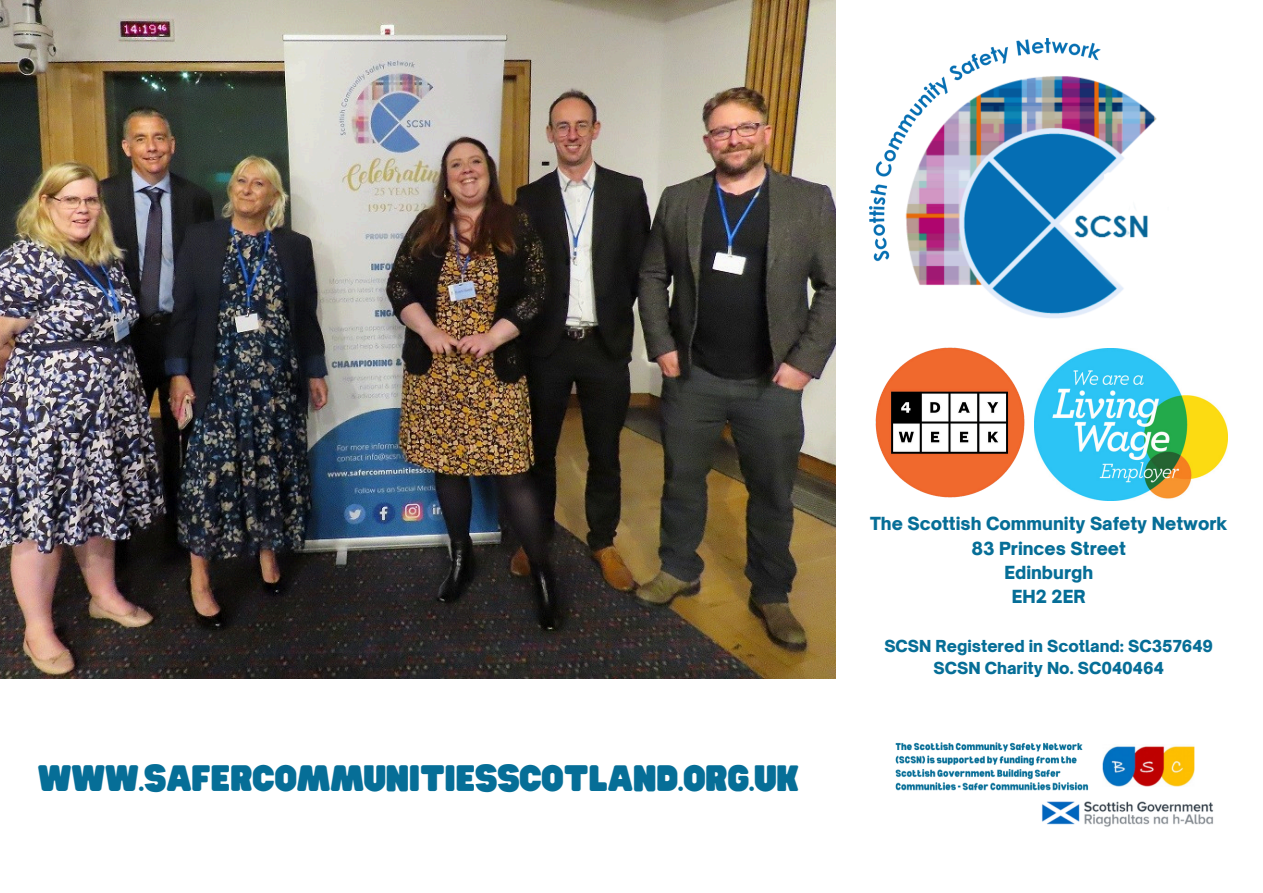
<style>
.page{position:relative;width:1263px;height:893px;background:#fff}
.page>*{position:absolute;margin:0;border:0;box-sizing:border-box;transform-origin:0 0}
.t1{font:32.25px "Hitand Run";color:#066e97}
.t2{font:900 17.33px "Open Sauce One";color:#066e97}
.t3{font:900 15.83px "Open Sauce One";color:#066e97}
</style>
<div class="page">
<img style="left:895px;top:742px;width:319px;height:85px">
<img style="left:0;top:0;width:836px;height:678px">
<img style="left:875px;top:379px;width:150px;height:119px">
<img style="left:1035px;top:379px;width:192px;height:121px">
<img style="left:870px;top:39px;width:303px;height:340px">
<p class="t1" style="left:38px;top:760px;width:761px">WWW.SAFERCOMMUNITIESSCOTLAND.ORG.UK</p>
<p class="t2" style="left:870px;top:513px;width:359px">The Scottish Community Safety Network</p>
<p class="t2" style="left:971px;top:537px;width:156px">83 Princes Street</p>
<p class="t2" style="left:1004px;top:561px;width:90px">Edinburgh</p>
<p class="t2" style="left:1012px;top:586px;width:76px">EH2 2ER</p>
<p class="t3" style="left:884px;top:636px;width:330px">SCSN Registered in Scotland: SC357649</p>
<p class="t3" style="left:933px;top:658px;width:232px">SCSN Charity No. SC040464</p>
</div>
